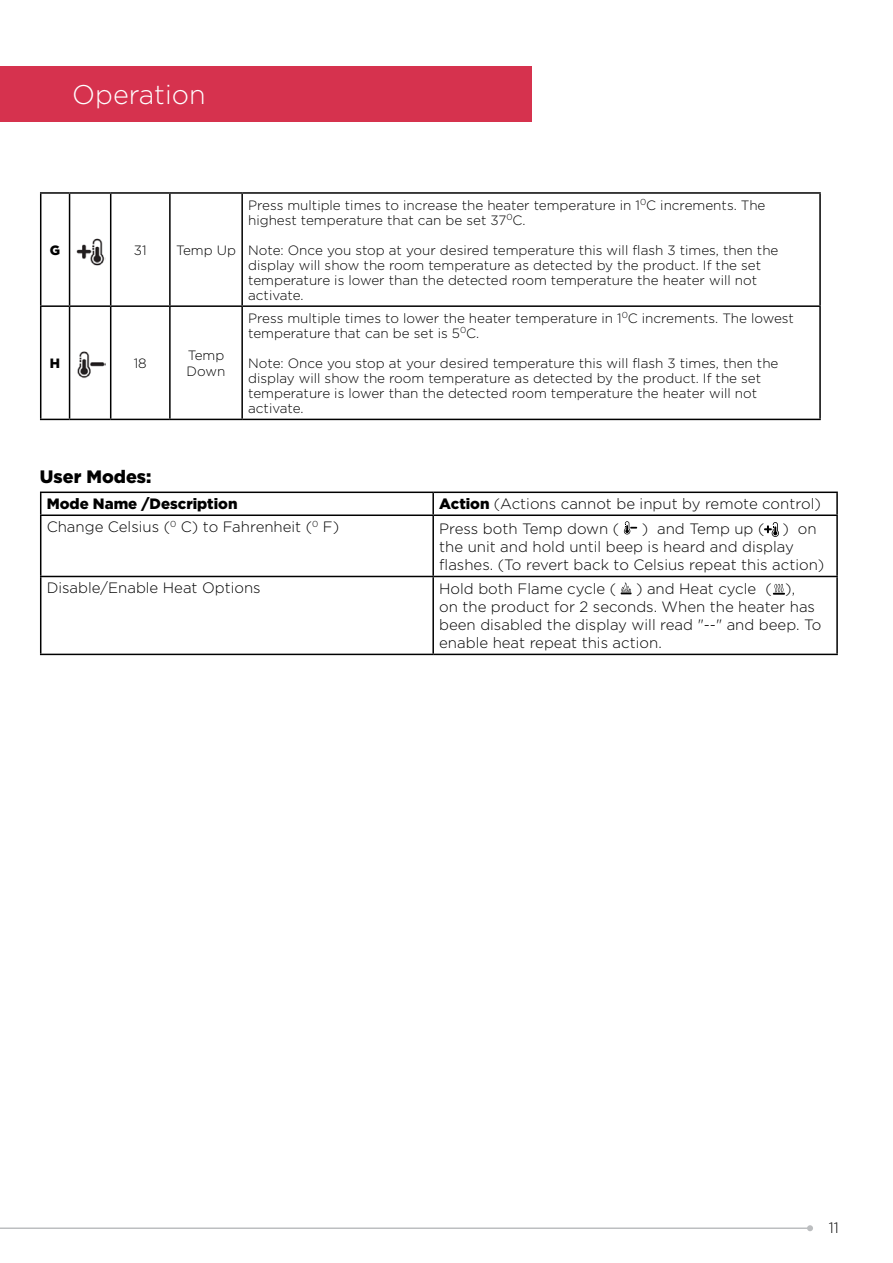
<style>
.page{position:relative;width:893px;height:1263px;background:#fff}
.page>*{position:absolute;margin:0;border:0;box-sizing:border-box;transform-origin:0 0}
.t1{font:300 27px "Gotham";color:#fff}
.t2{font:900 18px "Gotham";color:#000}
.t3{font:300 15px/18px "Gotham";color:#000}
.t4{font:900 15px "Gotham";color:#000}
.t5{font:300 13.5px/15px "Gotham";color:#000}
.t6{font:900 13.5px "Gotham";color:#000}
.s1{font-weight:900}
</style>
<div class="page">
<div style="left:0;top:66px;width:531px;height:55px;background:#d6324e"></div>
<hr style="left:40px;top:192px;width:30px;height:2px;background:#000">
<hr style="left:40px;top:194px;width:1px;height:111px;background:#000">
<hr style="left:70px;top:192px;width:41px;height:2px;background:#000">
<hr style="left:69px;top:194px;width:1px;height:111px;background:#000">
<hr style="left:111px;top:192px;width:59px;height:2px;background:#000">
<hr style="left:110px;top:194px;width:1px;height:111px;background:#000">
<hr style="left:170px;top:192px;width:72px;height:2px;background:#000">
<hr style="left:169px;top:194px;width:2px;height:111px;background:#000">
<hr style="left:242px;top:192px;width:579px;height:2px;background:#000">
<hr style="left:241px;top:194px;width:2px;height:111px;background:#000">
<hr style="left:819px;top:194px;width:2px;height:111px;background:#000">
<hr style="left:40px;top:305px;width:30px;height:2px;background:#000">
<hr style="left:40px;top:307px;width:1px;height:112px;background:#000">
<hr style="left:70px;top:305px;width:41px;height:2px;background:#000">
<hr style="left:69px;top:307px;width:1px;height:112px;background:#000">
<hr style="left:111px;top:305px;width:59px;height:2px;background:#000">
<hr style="left:110px;top:307px;width:1px;height:112px;background:#000">
<hr style="left:170px;top:305px;width:72px;height:2px;background:#000">
<hr style="left:169px;top:307px;width:2px;height:112px;background:#000">
<hr style="left:242px;top:305px;width:579px;height:2px;background:#000">
<hr style="left:241px;top:307px;width:2px;height:112px;background:#000">
<hr style="left:819px;top:307px;width:2px;height:112px;background:#000">
<hr style="left:40px;top:419px;width:30px;height:1px;background:#000">
<hr style="left:70px;top:419px;width:41px;height:1px;background:#000">
<hr style="left:111px;top:419px;width:59px;height:1px;background:#000">
<hr style="left:170px;top:419px;width:72px;height:1px;background:#000">
<hr style="left:242px;top:419px;width:579px;height:1px;background:#000">
<img style="left:76px;top:238px;width:30px;height:28px">
<img style="left:77px;top:351px;width:29px;height:28px">
<hr style="left:40px;top:491px;width:393px;height:2px;background:#000">
<svg style="left:40px;top:493px;width:1px;height:21px"></svg>
<hr style="left:433px;top:491px;width:405px;height:2px;background:#000">
<hr style="left:432px;top:493px;width:2px;height:21px;background:#000">
<hr style="left:836px;top:493px;width:2px;height:21px;background:#000">
<hr style="left:40px;top:514px;width:393px;height:2px;background:#000">
<hr style="left:40px;top:516px;width:1px;height:60px;background:#000">
<hr style="left:433px;top:514px;width:405px;height:2px;background:#000">
<hr style="left:432px;top:516px;width:2px;height:60px;background:#000">
<hr style="left:836px;top:516px;width:2px;height:60px;background:#000">
<hr style="left:40px;top:576px;width:393px;height:1px;background:#000">
<hr style="left:40px;top:577px;width:1px;height:77px;background:#000">
<hr style="left:433px;top:576px;width:405px;height:1px;background:#000">
<hr style="left:432px;top:577px;width:2px;height:77px;background:#000">
<hr style="left:836px;top:577px;width:2px;height:77px;background:#000">
<hr style="left:40px;top:654px;width:393px;height:1px;background:#000">
<hr style="left:433px;top:654px;width:405px;height:1px;background:#000">
<svg style="left:624px;top:521px;width:13px;height:13px"></svg>
<svg style="left:621px;top:582px;width:11px;height:12px"></svg>
<svg style="left:764px;top:522px;width:15px;height:15px"></svg>
<svg style="left:773px;top:584px;width:12px;height:11px"></svg>
<hr style="left:0;top:1227px;width:810px;height:2px;background:#bcbec0">
<svg style="left:807px;top:1225px;width:6px;height:6px"></svg>
<h1 class="t1" style="left:72px;top:79px;width:135px">Operation</h1>
<p class="t6" style="left:50px;top:242px;width:12px">G</p>
<p class="t5" style="left:134px;top:242px;width:14px">31</p>
<p class="t5" style="left:176px;top:242px;width:61px">Temp Up</p>
<p class="t6" style="left:50px;top:355px;width:12px">H</p>
<p class="t5" style="left:134px;top:355px;width:15px">18</p>
<p class="t5" style="left:187px;top:347px;width:40px;line-height:16.2px">Temp<br>Down</p>
<p class="t5" style="left:248px;top:197px;width:519px">Press multiple times to increase the heater temperature in 1<sup>0</sup>C increments. The highest temperature that can be set 37<sup>0</sup>C.</p>
<p class="t5" style="left:248px;top:243px;width:532px">Note: Once you stop at your desired temperature this will flash 3 times, then the display will show the room temperature as detected by the product. If the set temperature is lower than the detected room temperature the heater will not activate.</p>
<p class="t5" style="left:248px;top:311px;width:547px">Press multiple times to lower the heater temperature in 1<sup>0</sup>C increments. The lowest temperature that can be set is 5<sup>0</sup>C.</p>
<p class="t5" style="left:248px;top:356px;width:532px">Note: Once you stop at your desired temperature this will flash 3 times, then the display will show the room temperature as detected by the product. If the set temperature is lower than the detected room temperature the heater will not activate.</p>
<h2 class="t2" style="left:40px;top:467px;width:113px">User Modes:</h2>
<p class="t4" style="left:47px;top:495px;width:192px">Mode Name /Description</p>
<p class="t3" style="left:439px;top:495px;width:383px"><span class="s1">Action</span> (Actions cannot be input by remote control)</p>
<p class="t3" style="left:47px;top:518px;width:294px">Change Celsius (<sup>0</sup> C) to Fahrenheit (<sup>0</sup> F)</p>
<p class="t3" style="left:439px;top:520px;width:182px">Press both Temp down (</p>
<p class="t3" style="left:439px;top:520px;width:387px;text-indent:202px">) and Temp up ( ) on the unit and hold until beep is heard and display flashes. (To revert back to Celsius repeat this action)</p>
<p class="t3" style="left:47px;top:579px;width:216px">Disable/Enable Heat Options</p>
<p class="t3" style="left:439px;top:580px;width:178px">Hold both Flame cycle (</p>
<p class="t3" style="left:439px;top:580px;width:384px;text-indent:197px">) and Heat cycle ( ),<br>on the product for 2 seconds. When the heater has been disabled the display will read "--" and beep. To enable heat repeat this action.</p>
<p class="t3" style="left:829px;top:1218px;width:12px">11</p>
</div>
